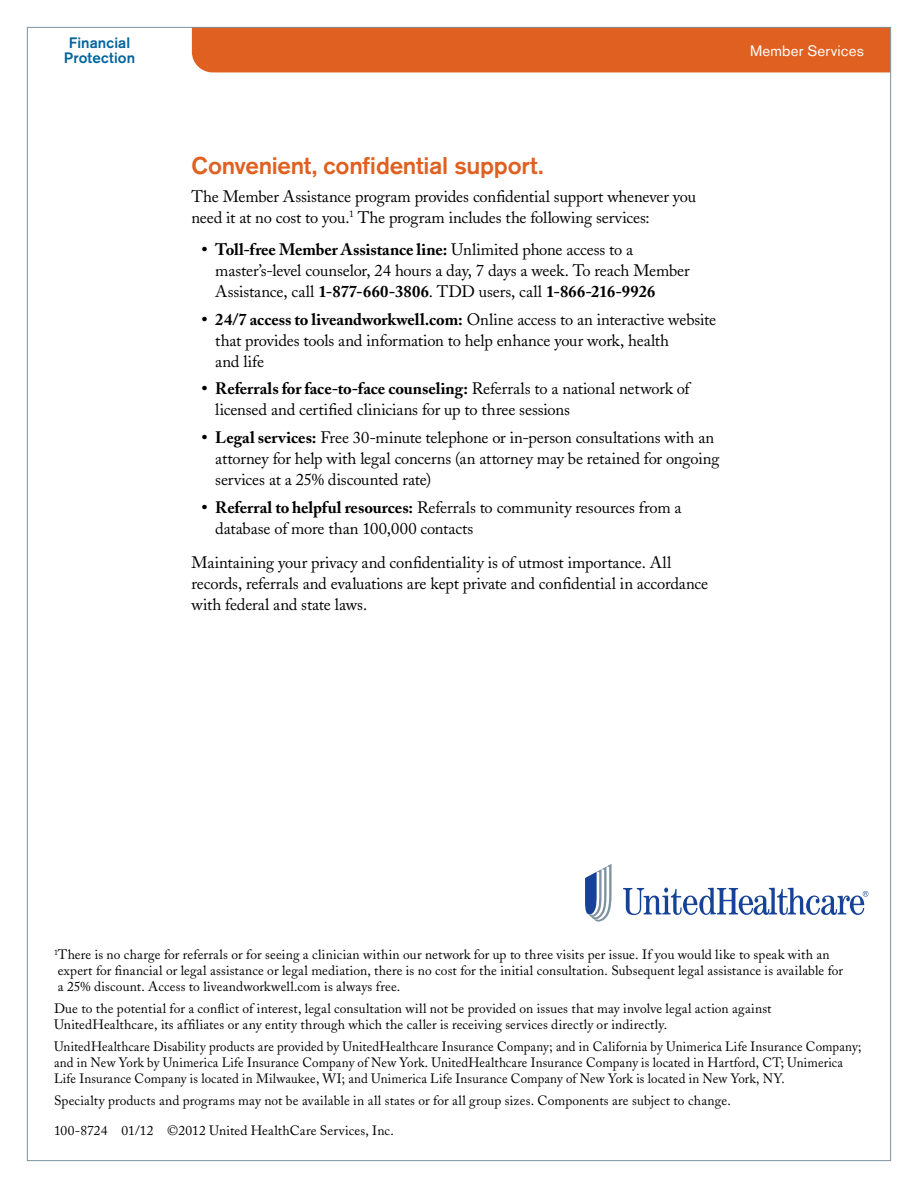
<style>
.page{position:relative;width:918px;height:1188px;background:#fff}
.page>*{position:absolute;margin:0;border:0;box-sizing:border-box;transform-origin:0 0}
.t1{font:500 24px "Akzidenz Grotesk BE";letter-spacing:-.01em;color:#df6020}
.t2{font:16.5px/21px "Adobe Caslon";letter-spacing:-.01em;color:#000}
.t3{font:500 15px/15px "Akzidenz Grotesk BE";letter-spacing:.01em;color:#00649d;text-align:center}
.t4{font:15px "Akzidenz Grotesk BE";letter-spacing:.01em;color:#fff}
.t5{font:13.5px/15.8px "Adobe Caslon";letter-spacing:.01em;color:#000}
.t6{font:13.5px/15.8px "Adobe Caslon";letter-spacing:.01em;color:#000;scale:.96 1}
.s1{font-weight:700}
</style>
<div class="page">
<svg style="left:623px;top:888px;width:245px;height:27px"></svg>
<svg style="left:585px;top:864px;width:27px;height:58px"></svg>
<div style="left:192px;top:29px;width:697px;height:43px;background:#df6020"></div>
<p class="t3" style="left:64px;top:35px;width:73px">Financial<br>Protection</p>
<p class="t4" style="left:750px;top:42px;width:115px">Member Services</p>
<h1 class="t1" style="left:191px;top:151px;width:353px">Convenient, confidential support.</h1>
<p class="t2" style="left:191px;top:186px;width:506px">The Member Assistance program provides confidential support whenever you need it at no cost to you.<sup>1</sup> The program includes the following services:</p>
<p class="t2" style="left:215px;top:239px;width:476px;text-indent:-14px"><span class="s1">• Toll-free Member Assistance line:</span> Unlimited phone access to a master’s-level counselor, 24 hours a day, 7 days a week. To reach Member<br>Assistance, call <span class="s1">1-877-660-3806</span>. TDD users, call <span class="s1">1-866-216-9926</span></p>
<p class="t2" style="left:215px;top:309px;width:502px;text-indent:-13px"><span class="s1">• 24/7 access to liveandworkwell.com:</span> Online access to an interactive website that provides tools and information to help enhance your work, health<br>and life</p>
<p class="t2" style="left:215px;top:379px;width:476px;text-indent:-13px"><span class="s1">• Referrals for face-to-face counseling:</span> Referrals to a national network of licensed and certified clinicians for up to three sessions</p>
<p class="t2" style="left:215px;top:427px;width:506px;text-indent:-13px"><span class="s1">• Legal services:</span> Free 30-minute telephone or in-person consultations with an attorney for help with legal concerns (an attorney may be retained for ongoing services at a 25% discounted rate)</p>
<p class="t2" style="left:215px;top:497px;width:468px;text-indent:-13px"><span class="s1">• Referral to helpful resources:</span> Referrals to community resources from a database of more than 100,000 contacts</p>
<p class="t2" style="left:191px;top:553px;width:518px">Maintaining your privacy and confidentiality is of utmost importance. All records, referrals and evaluations are kept private and confidential in accordance with federal and state laws.</p>
<p class="t5" style="left:54px;top:947px;width:791px"><sup>1</sup>There is no charge for referrals or for seeing a clinician within our network for up to three visits per issue. If you would like to speak with an expert for financial or legal assistance or legal mediation, there is no cost for the initial consultation. Subsequent legal assistance is available for a 25% discount. Access to liveandworkwell.com is always free.</p>
<p class="t5" style="left:54px;top:1001px;width:719px">Due to the potential for a conflict of interest, legal consultation will not be provided on issues that may involve legal action against<br>UnitedHealthcare, its affiliates or any entity through which the caller is receiving services directly or indirectly.</p>
<p class="t6" style="left:54px;top:1039px;width:843px">UnitedHealthcare Disability products are provided by UnitedHealthcare Insurance Company; and in California by Unimerica Life Insurance Company; and in New York by Unimerica Life Insurance Company of New York. UnitedHealthcare Insurance Company is located in Hartford, CT; Unimerica<br>Life Insurance Company is located in Milwaukee, WI; and Unimerica Life Insurance Company of New York is located in New York, NY.</p>
<p class="t5" style="left:54px;top:1086px;width:678px;line-height:29.2px">Specialty products and programs may not be available in all states or for all group sizes. Components are subject to change.<br>100-8724 01/12 ©2012 United HealthCare Services, Inc.</p>
</div>
